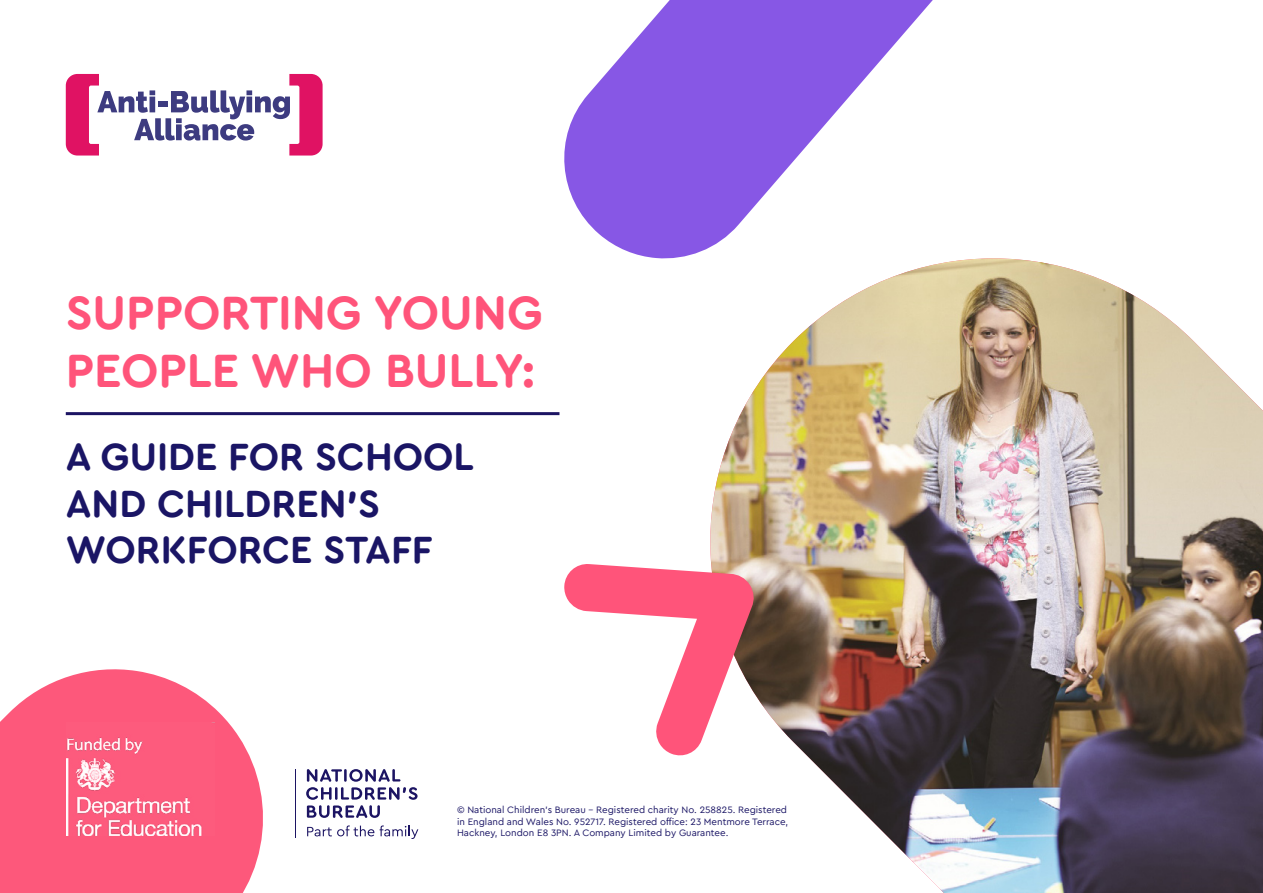
<style>
.page{position:relative;width:1263px;height:893px;background:#fff}
.page>*{position:absolute;margin:0;border:0;box-sizing:border-box;transform-origin:0 0}
.t1{font:700 48px/57.6px "Cera Round Pro";color:#ff547a}
.t2{font:700 39px/46.8px "Cera Round Pro";color:#1a1565}
.t3{font:9.75px/11.7px "Cera Pro";color:#1a1565}
</style>
<div class="page">
<svg style="left:564px;top:0;width:369px;height:259px;fill:#8757e5"></svg>
<svg style="left:682px;top:231px;width:251px;height:27px"></svg>
<img style="left:682px;top:258px;width:581px;height:635px">
<svg style="left:564px;top:563px;width:191px;height:195px"></svg>
<svg style="left:306px;top:769px;width:112px;height:49px"></svg>
<svg style="left:307px;top:825px;width:67px;height:11px"></svg>
<svg style="left:380px;top:825px;width:38px;height:14px"></svg>
<hr style="left:295px;top:769px;width:1px;height:69px;background:#1c1463">
<svg style="left:66px;top:74px;width:257px;height:82px"></svg>
<hr style="left:66px;top:412px;width:493px;height:3px;background:#1c1463">
<svg style="left:0;top:669px;width:263px;height:224px;fill:#fd587b"></svg>
<img style="left:67px;top:722px;width:147px;height:113px">
<h1 class="t1" style="left:66px;top:282px;width:479px">SUPPORTING YOUNG<br>PEOPLE WHO BULLY:</h1>
<h2 class="t2" style="left:66px;top:431px;width:410px">A GUIDE FOR SCHOOL<br>AND CHILDREN’S<br>WORKFORCE STAFF</h2>
<p class="t3" style="left:457px;top:803px;width:333px">© National Children’s Bureau - Registered charity No. 258825. Registered in England and Wales No. 952717. Registered office: 23 Mentmore Terrace,<br>Hackney, London E8 3PN. A Company Limited by Guarantee.</p>
</div>
